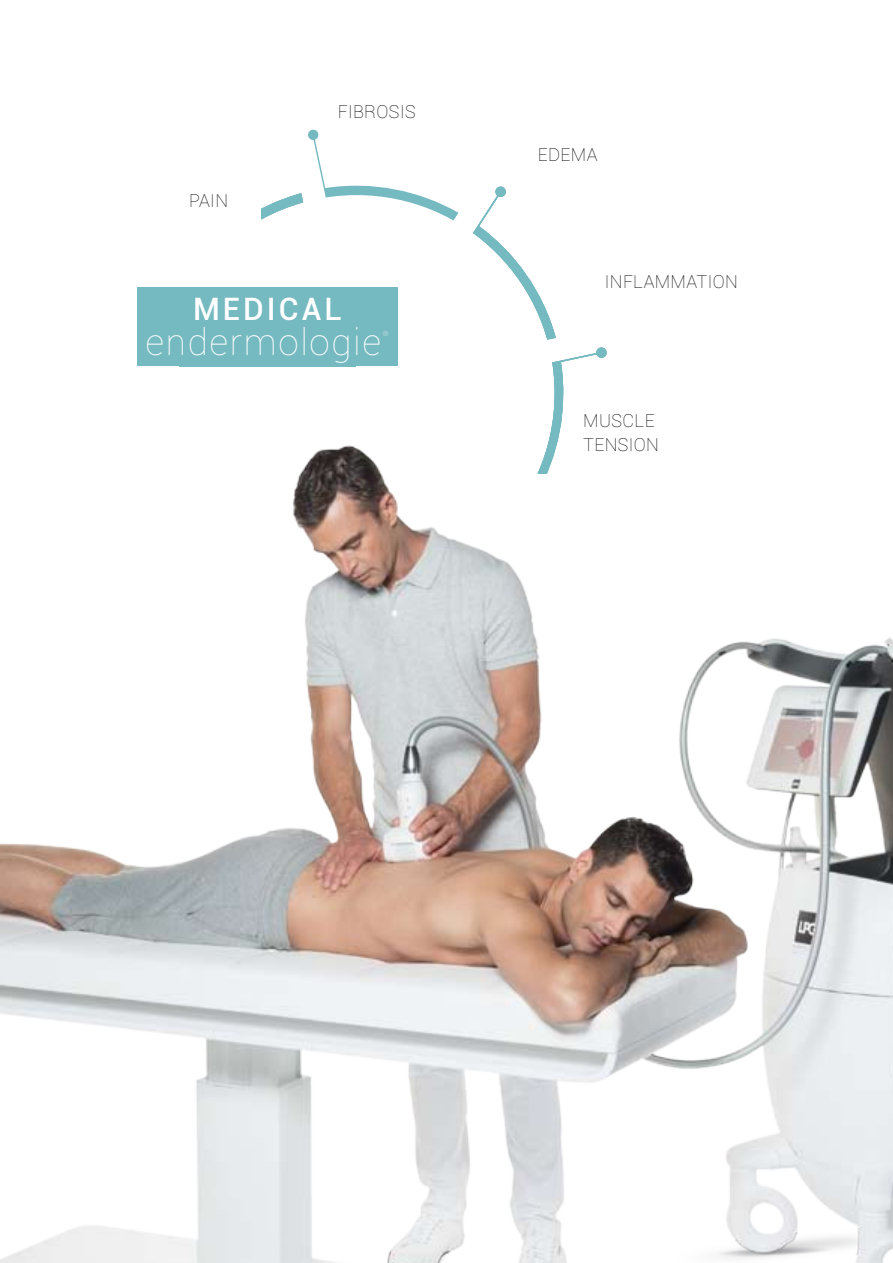
<style>
.page{position:relative;width:893px;height:1263px;background:#fff}
.page>*{position:absolute;margin:0;border:0;box-sizing:border-box;transform-origin:0 0}
.t1{font:100 36.9px "Roboto";letter-spacing:.045em;color:#fff}
.t2{font:500 30.9px "Roboto";letter-spacing:.1em;color:#fff}
.t3{font:100 18px/23.5px "Roboto";letter-spacing:.02em;color:#000}
.t4{font:100 7.2px "Roboto";color:#fff}
</style>
<div class="page">
<svg style="left:473px;top:186px;width:134px;height:196px"></svg>
<svg style="left:261px;top:129px;width:197px;height:92px"></svg>
<div style="left:137px;top:287px;width:260px;height:79px;background:#76bac1"></div>
<img style="left:0;top:382px;width:893px;height:881px">
<p class="t3" style="left:189px;top:188px;width:40px">PAIN</p>
<p class="t3" style="left:338px;top:99px;width:80px">FIBROSIS</p>
<h2 class="t2" style="left:193px;top:287px;width:150px">MEDICAL</h2>
<h1 class="t1" style="left:146px;top:316px;width:237px">endermologie</h1>
<p class="t4" style="left:383px;top:328px;width:7px">®</p>
<p class="t3" style="left:538px;top:142px;width:61px">EDEMA</p>
<p class="t3" style="left:605px;top:269px;width:134px">INFLAMMATION</p>
<p class="t3" style="left:583px;top:408px;width:77px">MUSCLE<br>TENSION</p>
</div>
